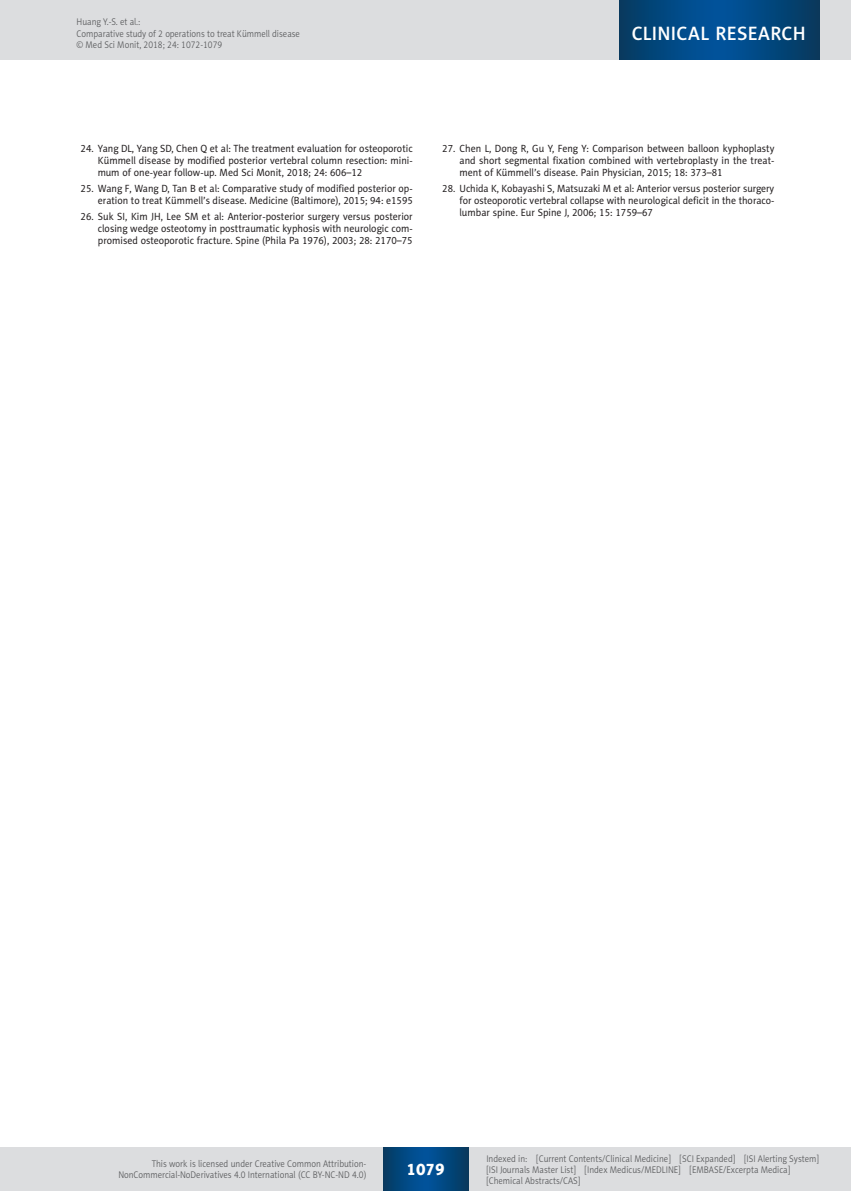
<style>
.page{position:relative;width:851px;height:1191px;background:#fff}
.page>*{position:absolute;margin:0;border:0;box-sizing:border-box;transform-origin:0 0}
.t1{font:19.5px "Naomi Sans EFN Medium";letter-spacing:.015em;color:#fff}
.t2{font:16.5px "Naomi Sans EFN Heavy";color:#fff}
.MSM_Referencje_punkt{font:10.5px/12px "Naomi Sans EFN";color:#231f20;text-align:justify;scale:.95 1}
.MSM_Referencje_punkt-2{font:10.5px/12px "Naomi Sans EFN";color:#231f20;text-align:justify;scale:.94 1}
.t3{font:9.75px/11.2px "Naomi Sans EFN Light";color:#57585a;scale:.9 1}
</style>
<div class="page">
<div style="left:0;top:1148px;width:850px;height:43px;background:#dcdddf"></div>
<svg style="left:383px;top:1147px;width:85px;height:43px;background:#02477e"></svg>
<div style="left:0;top:0;width:850px;height:60px;background:#dcdddf"></div>
<svg style="left:619px;top:0;width:200px;height:60px;background:#02477e"></svg>
<p class="t3" style="left:77px;top:16px;width:250px">Huang Y.-S. et al.:<br>Comparative study of 2 operations to treat Kümmell disease © Med Sci Monit, 2018; 24: 1072-1079</p>
<h1 class="t1" style="left:631px;top:22px;width:175px">CLINICAL RESEARCH</h1>
<p class="MSM_Referencje_punkt" style="left:98px;top:142px;width:333px;text-indent:-17px">24. Yang DL, Yang SD, Chen Q et al: The treatment evaluation for osteoporotic Kümmell disease by modified posterior vertebral column resection: mini&shy;mum of one-year follow-up. Med Sci Monit, 2018; 24: 606–12</p>
<p class="MSM_Referencje_punkt" style="left:81px;top:183px;width:351px;text-align:right">25. Wang F, Wang D, Tan B et al: Comparative study of modified posterior op&shy;eration to treat Kümmell’s disease. Medicine (Baltimore), 2015; 94: e1595</p>
<p class="MSM_Referencje_punkt" style="left:98px;top:211px;width:333px;text-indent:-17px">26. Suk SI, Kim JH, Lee SM et al: Anterior-posterior surgery versus posterior closing wedge osteotomy in posttraumatic kyphosis with neurologic com&shy;promised osteoporotic fracture. Spine (Phila Pa 1976), 2003; 28: 2170–75</p>
<p class="MSM_Referencje_punkt" style="left:459px;top:142px;width:333px;text-indent:-17px">27. Chen L, Dong R, Gu Y, Feng Y: Comparison between balloon kyphoplasty and short segmental fixation combined with vertebroplasty in the treat&shy;ment of Kümmell’s disease. Pain Physician, 2015; 18: 373–81</p>
<p class="MSM_Referencje_punkt-2" style="left:459px;top:183px;width:336px;text-indent:-17px">28. Uchida K, Kobayashi S, Matsuzaki M et al: Anterior versus posterior surgery for osteoporotic vertebral collapse with neurological deficit in the thoraco&shy;lumbar spine. Eur Spine J, 2006; 15: 1759–67</p>
<p class="t3" style="left:118px;top:1158px;width:277px;text-align:right">This work is licensed under Creative Common Attribution-<br>NonCommercial-NoDerivatives 4.0 International (CC BY-NC-ND 4.0)</p>
<h2 class="t2" style="left:406px;top:1159px;width:40px">1079</h2>
<p class="t3" style="left:486px;top:1152px;width:371px">Indexed in: [Current Contents/Clinical Medicine] [SCI Expanded] [ISI Alerting System] [ISI Journals Master List] [Index Medicus/MEDLINE] [EMBASE/Excerpta Medica] [Chemical Abstracts/CAS]</p>
</div>
